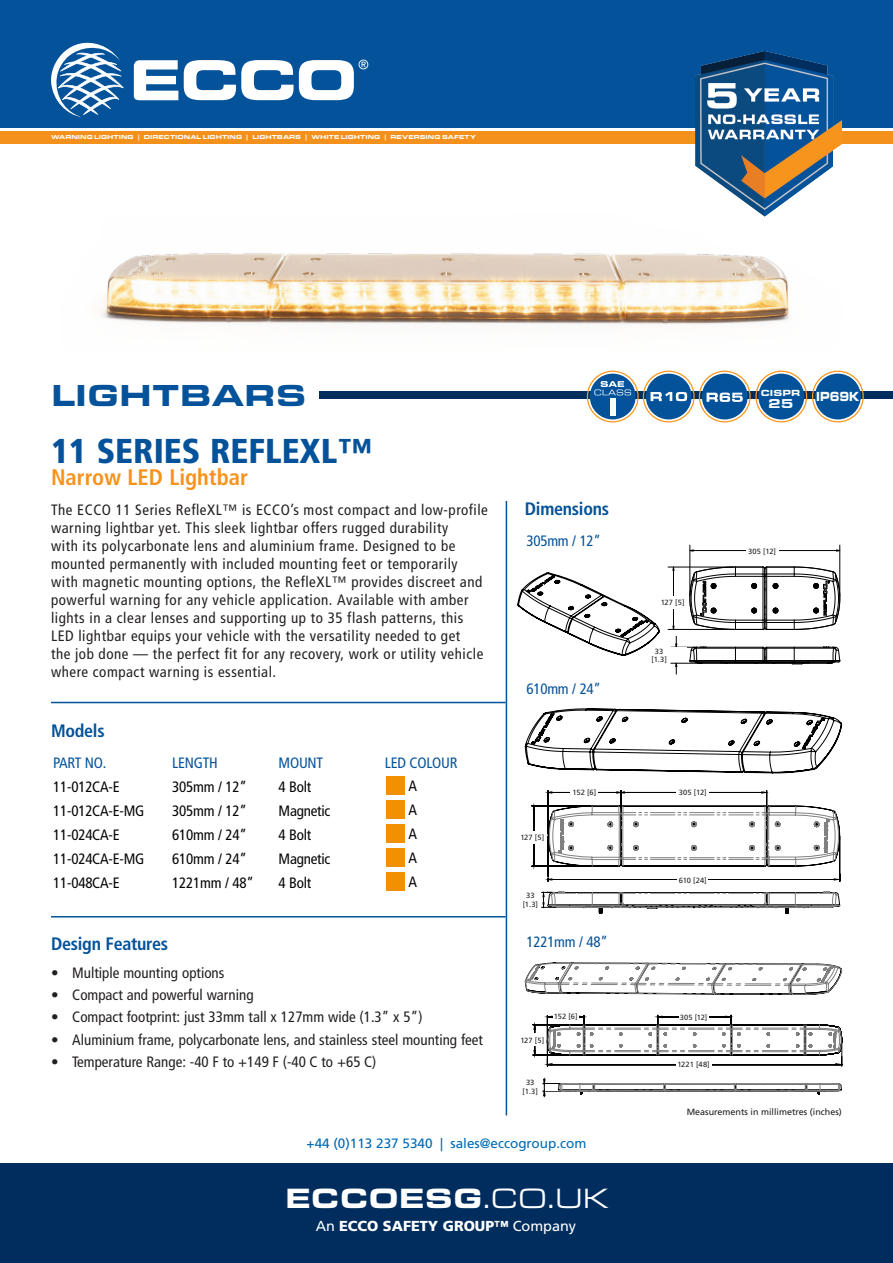
<style>
.page{position:relative;width:893px;height:1263px;background:#fff}
.page>*{position:absolute;margin:0;border:0;box-sizing:border-box;transform-origin:0 0}
.t1{font:34.5px "Frutiger LT 77 Blk Cn";color:#04529a}
.t2{font:900 31.5px "Eurostile Ext";color:#04529a}
.t3{font:900 28.95px "Eurostile Ext";color:#fff}
.t4{font:22.5px "Frutiger LT 67 Bd Cn";color:#f7931d}
.t5{font:18px "Frutiger LT 67 Bd Cn";letter-spacing:-.015em;color:#04529a}
.Body_text{font:15px/18px "Frutiger LT 57 Cn";letter-spacing:.035em;color:#231f20}
.Body_text-2{font:15px "Frutiger LT 57 Cn";color:#231f20}
.t6{font:15px "Frutiger LT 57 Cn";letter-spacing:-.015em;color:#040503}
.t7{font:15px "Frutiger LT 57 Cn";letter-spacing:-.015em;color:#04529a}
.t8{font:14.4px "Frutiger LT 75 Blk";color:#fff}
.t9{font:13.5px "Frutiger LT 55 Rm";color:#006bb6}
.t10{font:900 13.35px "Eurostile Ext";color:#fff}
.t11{font:12.6px "Eurostile LT Std Bold Ex 2";color:#fff;scale:.78 1}
.t12{font:900 9.15px "Eurostile Ext";color:#fff}
.t13{font:9px "Frutiger LT 55 Rm";color:#231f20}
.t14{font:7.5px "Frutiger LT 55 Rm";letter-spacing:.015em;color:#231f20}
.t15{font:900 6px "Eurostile Ext";color:#fff}
.s1{font-family:"Frutiger LT 75 Blk";font-weight:400}
.s2{font-weight:400}
.s3{font-family:"Frutiger LT 55 Rm"}
</style>
<div class="page">
<hr style="left:690px;top:550px;width:57px;height:1px;background:#000001">
<hr style="left:776px;top:550px;width:64px;height:1px;background:#000001">
<hr style="left:690px;top:545px;width:1px;height:51px;background:#000001">
<hr style="left:839px;top:545px;width:1px;height:51px;background:#000001">
<div style="left:746px;top:546px;width:32px;height:9px;background:#fff"></div>
<svg style="left:505px;top:566px;width:335px;height:108px"></svg>
<div style="left:649px;top:648px;width:20px;height:14px;background:#fff"></div>
<div style="left:667px;top:648px;width:20px;height:14px;background:#fff"></div>
<div style="left:320px;top:391px;width:573px;height:7px;background:#002d5e"></div>
<div style="left:0;top:1163px;width:893px;height:100px;background:#002d5e"></div>
<div style="left:0;top:131px;width:893px;height:12px;background:#f4911d"></div>
<div style="left:0;top:0;width:893px;height:128px;background:#04529a"></div>
<svg style="left:134px;top:60px;width:44px;height:41px"></svg>
<svg style="left:51px;top:43px;width:73px;height:74px"></svg>
<svg style="left:184px;top:60px;width:184px;height:40px"></svg>
<hr style="left:51px;top:916px;width:455px;height:1px;background:#04529a">
<hr style="left:51px;top:702px;width:455px;height:1px;background:#04529a">
<div style="left:386px;top:776px;width:19px;height:19px;background:#f29100"></div>
<div style="left:386px;top:800px;width:19px;height:19px;background:#f29100"></div>
<div style="left:386px;top:824px;width:19px;height:19px;background:#f29100"></div>
<div style="left:386px;top:848px;width:19px;height:19px;background:#f29100"></div>
<div style="left:386px;top:872px;width:19px;height:19px;background:#f29100"></div>
<img style="left:100px;top:216px;width:690px;height:109px">
<svg style="left:587px;top:371px;width:277px;height:51px"></svg>
<svg style="left:524px;top:708px;width:318px;height:66px"></svg>
<svg style="left:532px;top:790px;width:308px;height:91px"></svg>
<svg style="left:541px;top:892px;width:299px;height:22px"></svg>
<div style="left:677px;top:788px;width:32px;height:8px;background:#fff"></div>
<div style="left:677px;top:875px;width:31px;height:9px;background:#fff"></div>
<div style="left:571px;top:788px;width:27px;height:8px;background:#fff"></div>
<div style="left:519px;top:831px;width:27px;height:12px;background:#fff"></div>
<svg style="left:524px;top:962px;width:319px;height:33px"></svg>
<svg style="left:532px;top:1014px;width:310px;height:53px"></svg>
<svg style="left:542px;top:1077px;width:300px;height:20px"></svg>
<div style="left:545px;top:1084px;width:13px;height:7px;background:#fff"></div>
<div style="left:679px;top:1013px;width:29px;height:8px;background:#fff"></div>
<div style="left:553px;top:1011px;width:25px;height:10px;background:#fff"></div>
<div style="left:676px;top:1060px;width:35px;height:8px;background:#fff"></div>
<div style="left:520px;top:1034px;width:24px;height:12px;background:#fff"></div>
<img style="left:696px;top:51px;width:146px;height:165px">
<hr style="left:506px;top:501px;width:1px;height:614px;background:#04529a">
<p class="t15" style="left:51px;top:132px;width:426px">WARNING LIGHTING <span class="s1">|</span> DIRECTIONAL LIGHTING <span class="s1">|</span> LIGHTBARS <span class="s1">|</span> WHITE LIGHTING <span class="s1">|</span> REVERSING SAFETY</p>
<p class="t2" style="left:51px;top:371px;width:257px">LIGHTBARS</p>
<p class="t1" style="left:51px;top:430px;width:322px">11 SERIES REFLEXL™</p>
<p class="t4" style="left:51px;top:464px;width:199px">Narrow LED Lightbar</p>
<p class="Body_text" style="left:51px;top:501px;width:438px">The ECCO 11 Series RefleXL™ is ECCO’s most compact and low-profile warning lightbar yet. This sleek lightbar offers rugged durability<br>with its polycarbonate lens and aluminium frame. Designed to be mounted permanently with included mounting feet or temporarily with magnetic mounting options, the RefleXL™ provides discreet and powerful warning for any vehicle application. Available with amber lights in a clear lenses and supporting up to 35 flash patterns, this LED lightbar equips your vehicle with the versatility needed to get<br>the job done — the perfect fit for any recovery, work or utility vehicle where compact warning is essential.</p>
<p class="t5" style="left:51px;top:720px;width:55px">Models</p>
<p class="t7" style="left:53px;top:753px;width:55px">PART NO.</p>
<p class="t7" style="left:172px;top:753px;width:47px">LENGTH</p>
<p class="t7" style="left:279px;top:753px;width:46px">MOUNT</p>
<p class="t7" style="left:385px;top:753px;width:74px">LED COLOUR</p>
<p class="t6" style="left:53px;top:777px;width:68px">11-012CA-E</p>
<p class="t6" style="left:172px;top:777px;width:76px">305mm / 12”</p>
<p class="t6" style="left:279px;top:777px;width:34px">4 Bolt</p>
<p class="t6" style="left:408px;top:777px;width:10px">A</p>
<p class="t6" style="left:53px;top:801px;width:93px">11-012CA-E-MG</p>
<p class="t6" style="left:172px;top:801px;width:76px">305mm / 12”</p>
<p class="t6" style="left:279px;top:801px;width:53px">Magnetic</p>
<p class="t6" style="left:408px;top:801px;width:10px">A</p>
<p class="t6" style="left:53px;top:825px;width:68px">11-024CA-E</p>
<p class="t6" style="left:172px;top:825px;width:76px">610mm / 24”</p>
<p class="t6" style="left:279px;top:825px;width:34px">4 Bolt</p>
<p class="t6" style="left:408px;top:825px;width:10px">A</p>
<p class="t6" style="left:53px;top:849px;width:93px">11-024CA-E-MG</p>
<p class="t6" style="left:172px;top:849px;width:76px">610mm / 24”</p>
<p class="t6" style="left:279px;top:849px;width:53px">Magnetic</p>
<p class="t6" style="left:408px;top:849px;width:10px">A</p>
<p class="t6" style="left:53px;top:873px;width:68px">11-048CA-E</p>
<p class="t6" style="left:172px;top:873px;width:83px">1221mm / 48”</p>
<p class="t6" style="left:279px;top:873px;width:34px">4 Bolt</p>
<p class="t6" style="left:408px;top:873px;width:10px">A</p>
<p class="t5" style="left:51px;top:933px;width:119px">Design Features</p>
<p class="Body_text-2" style="left:51px;top:964px;width:175px">• Multiple mounting options</p>
<p class="Body_text-2" style="left:51px;top:986px;width:204px">• Compact and powerful warning</p>
<p class="Body_text-2" style="left:51px;top:1008px;width:373px">• Compact footprint: just 33mm tall x 127mm wide (1.3” x 5”)</p>
<p class="Body_text-2" style="left:51px;top:1031px;width:434px">• Aluminium frame, polycarbonate lens, and stainless steel mounting feet</p>
<p class="Body_text-2" style="left:51px;top:1053px;width:327px">• Temperature Range: -40 F to +149 F (-40 C to +65 C)</p>
<p class="t5" style="left:525px;top:498px;width:86px">Dimensions</p>
<p class="t7" style="left:526px;top:532px;width:76px">305mm / 12”</p>
<p class="t7" style="left:526px;top:679px;width:76px">610mm / 24”</p>
<p class="t14" style="left:520px;top:833px;width:25px">127 [5]</p>
<p class="t14" style="left:572px;top:788px;width:25px">152 [6]</p>
<p class="t14" style="left:526px;top:891px;width:10px">33</p>
<p class="t14" style="left:523px;top:900px;width:17px">[1.3]</p>
<p class="t7" style="left:526px;top:933px;width:83px">1221mm / 48”</p>
<p class="t14" style="left:661px;top:598px;width:25px">127 [5]</p>
<p class="t14" style="left:655px;top:647px;width:10px">33</p>
<p class="t14" style="left:651px;top:655px;width:17px">[1.3]</p>
<p class="t14" style="left:679px;top:788px;width:29px">305 [12]</p>
<p class="t14" style="left:679px;top:876px;width:30px">610 [24]</p>
<p class="t14" style="left:520px;top:1036px;width:25px">127 [5]</p>
<p class="t14" style="left:526px;top:1078px;width:10px">33</p>
<p class="t14" style="left:523px;top:1087px;width:17px">[1.3]</p>
<p class="t14" style="left:554px;top:1012px;width:25px">152 [6]</p>
<p class="t14" style="left:680px;top:1013px;width:29px">305 [12]</p>
<p class="t14" style="left:677px;top:1060px;width:34px">1221 [48]</p>
<p class="t12" style="left:761px;top:386px;width:41px">CISPR</p>
<p class="t10" style="left:768px;top:394px;width:27px">25</p>
<p class="t11" style="left:816px;top:388px;width:57px">IP69K</p>
<p class="t14" style="left:748px;top:547px;width:29px">305 [12]</p>
<p class="t13" style="left:687px;top:1107px;width:157px">Measurements in millimetres (inches)</p>
<p class="t9" style="left:307px;top:1136px;width:281px">+44 (0)113 237 5340 | sales@eccogroup.com</p>
<p class="t3" style="left:285px;top:1177px;width:324px">ECCOESG<span class="s2">.CO.UK</span></p>
<p class="t8" style="left:316px;top:1218px;width:262px"><span class="s3">An</span> ECCO SAFETY GROUP™ <span class="s3">Company</span></p>
</div>
